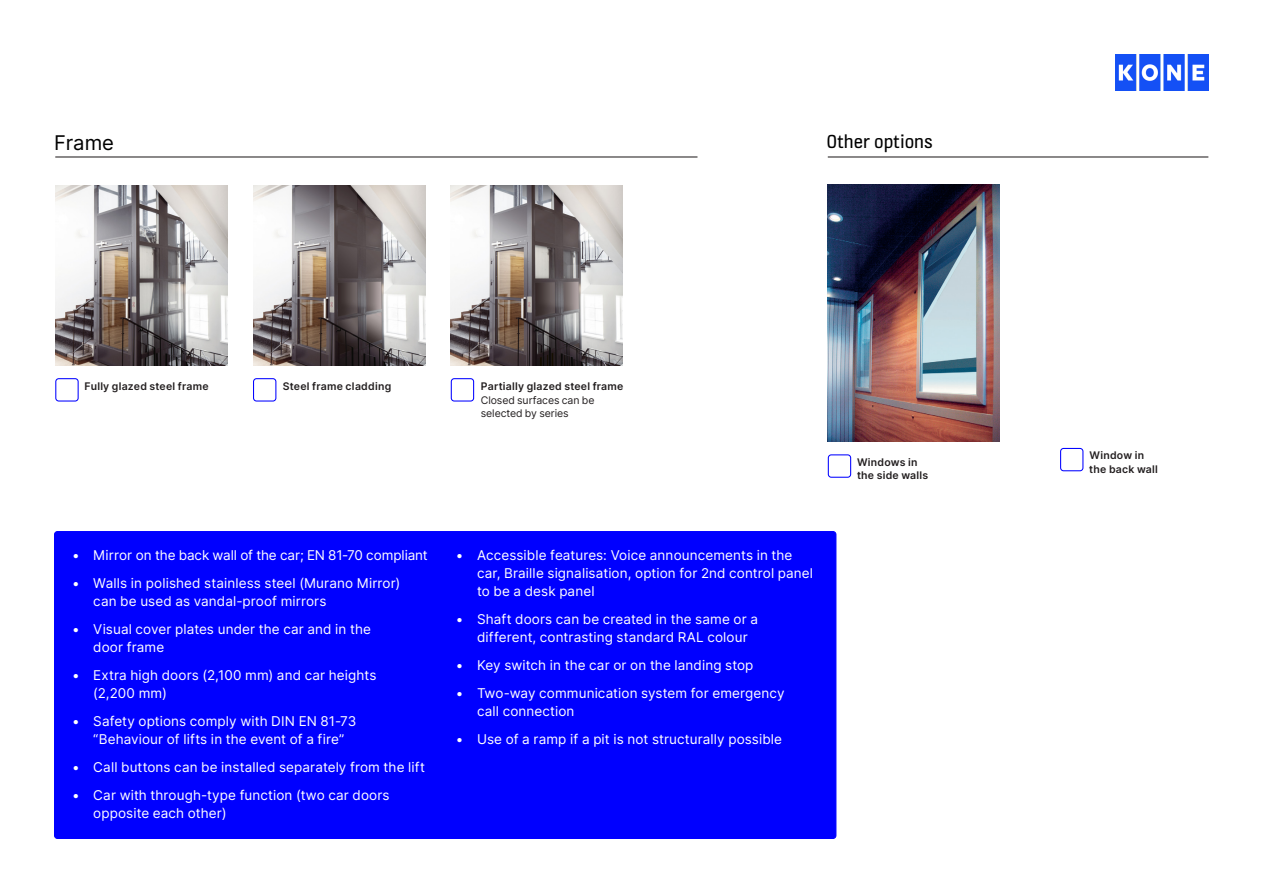
<style>
.page{position:relative;width:1263px;height:893px;background:#fff}
.page>*{position:absolute;margin:0;border:0;box-sizing:border-box;transform-origin:0 0}
.Information_Versalien_13_5_16_blue{font:20.25px "KONE Information v 13";color:#000}
.Information_Versalien_13_5_16_blue-2{font:20.25px "Inter";color:#000}
.Info_box_and_list_bodycopy_9_12_ultra_da{font:13.5px/18px "Inter";letter-spacing:.01em;color:#fff}
.Material_code_Bold_7_9{font:600 10.5px/13.5px "Inter";letter-spacing:.025em;color:#231f20}
.Material_name_7_9{font:10.5px/13.5px "Inter";letter-spacing:-.005em;color:#231f20}
</style>
<div class="page">
<img style="left:55px;top:186px;width:172px;height:180px">
<img style="left:451px;top:186px;width:172px;height:180px">
<img style="left:253px;top:186px;width:172px;height:180px">
<img style="left:828px;top:185px;width:171px;height:257px">
<div style="left:55px;top:532px;width:781px;height:306px;background:#00f;border-radius:3px"></div>
<hr style="left:55px;top:156px;width:642px;height:2px;background:#231f20">
<hr style="left:828px;top:156px;width:380px;height:2px;background:#231f20">
<div style="left:55px;top:378px;width:24px;height:24px;border:1px solid #00f;border-radius:3px"></div>
<div style="left:253px;top:378px;width:23px;height:24px;border:1px solid #00f;border-radius:3px"></div>
<div style="left:451px;top:378px;width:23px;height:24px;border:1px solid #00f;border-radius:3px"></div>
<div style="left:828px;top:454px;width:23px;height:24px;border:1px solid #00f;border-radius:3px"></div>
<div style="left:1060px;top:448px;width:23px;height:23px;border:1px solid #00f;border-radius:3px"></div>
<img style="left:1115px;top:54px;width:94px;height:36px">
<p class="Information_Versalien_13_5_16_blue-2" style="left:54px;top:128px;width:62px">Frame</p>
<p class="Information_Versalien_13_5_16_blue" style="left:826px;top:128px;width:108px">Other options</p>
<p class="Material_code_Bold_7_9" style="left:85px;top:379px;width:126px">Fully glazed steel frame</p>
<p class="Material_code_Bold_7_9" style="left:283px;top:379px;width:110px">Steel frame cladding</p>
<p class="Material_code_Bold_7_9" style="left:481px;top:379px;width:144px">Partially glazed steel frame</p>
<p class="Material_name_7_9" style="left:481px;top:393px;width:115px">Closed surfaces can be selected by series</p>
<p class="Info_box_and_list_bodycopy_9_12_ultra_da" style="left:72px;top:546px;width:357px">• Mirror on the back wall of the car; EN 81-70 compliant</p>
<p class="Info_box_and_list_bodycopy_9_12_ultra_da" style="left:93px;top:574px;width:309px;text-indent:-21px">• Walls in polished stainless steel (Murano Mirror) can be used as vandal-proof mirrors</p>
<p class="Info_box_and_list_bodycopy_9_12_ultra_da" style="left:93px;top:620px;width:279px;text-indent:-21px">• Visual cover plates under the car and in the door frame</p>
<p class="Info_box_and_list_bodycopy_9_12_ultra_da" style="left:93px;top:666px;width:285px;text-indent:-21px">• Extra high doors (2,100 mm) and car heights (2,200 mm)</p>
<p class="Info_box_and_list_bodycopy_9_12_ultra_da" style="left:93px;top:712px;width:264px;text-indent:-21px">• Safety options comply with DIN EN 81-73 “Behaviour of lifts in the event of a fire”</p>
<p class="Info_box_and_list_bodycopy_9_12_ultra_da" style="left:72px;top:758px;width:354px">• Call buttons can be installed separately from the lift</p>
<p class="Info_box_and_list_bodycopy_9_12_ultra_da" style="left:93px;top:786px;width:298px;text-indent:-21px">• Car with through-type function (two car doors opposite each other)</p>
<p class="Info_box_and_list_bodycopy_9_12_ultra_da" style="left:477px;top:546px;width:337px;text-indent:-21px">• Accessible features: Voice announcements in the car, Braille signalisation, option for 2nd control panel to be a desk panel</p>
<p class="Info_box_and_list_bodycopy_9_12_ultra_da" style="left:477px;top:610px;width:282px;text-indent:-21px">• Shaft doors can be created in the same or a different, contrasting standard RAL colour</p>
<p class="Info_box_and_list_bodycopy_9_12_ultra_da" style="left:456px;top:656px;width:299px">• Key switch in the car or on the landing stop</p>
<p class="Info_box_and_list_bodycopy_9_12_ultra_da" style="left:477px;top:684px;width:309px;text-indent:-21px">• Two-way communication system for emergency call connection</p>
<p class="Info_box_and_list_bodycopy_9_12_ultra_da" style="left:456px;top:730px;width:328px">• Use of a ramp if a pit is not structurally possible</p>
<p class="Material_code_Bold_7_9" style="left:857px;top:455px;width:73px">Windows in the side walls</p>
<p class="Material_code_Bold_7_9" style="left:1089px;top:449px;width:70px">Window in the back wall</p>
</div>
